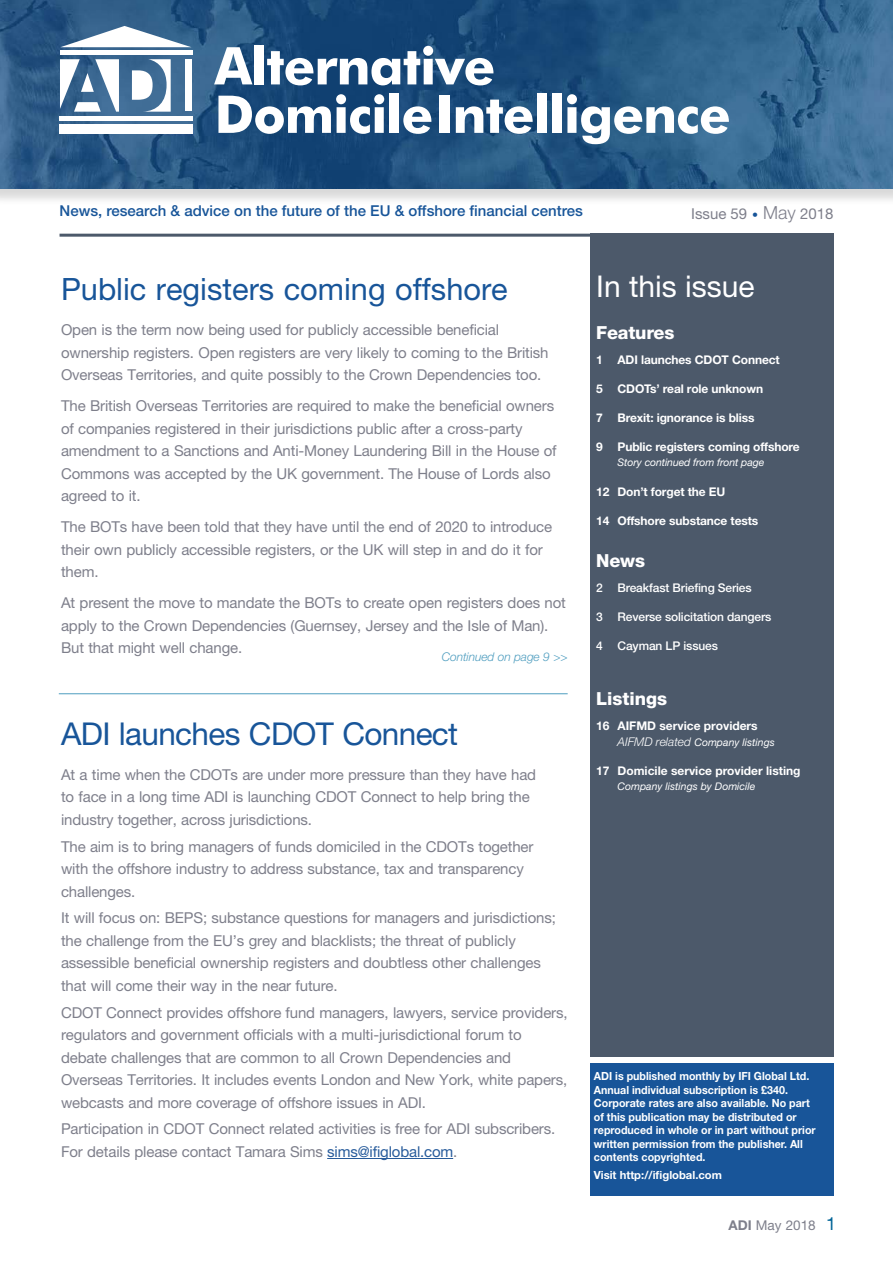
<style>
.page{position:relative;width:893px;height:1263px;background:#fff}
.page>*{position:absolute;margin:0;border:0;box-sizing:border-box;transform-origin:0 0}
.t1{font:700 52.05px/48.4px "Futura BT";letter-spacing:-.02em;color:#fff}
.t2{font:31.5px "Helvetica Neue";letter-spacing:-.02em;color:#185599}
.t3{font:30.75px "Helvetica Neue";color:#185599}
.t4{font:30px "Helvetica Neue";color:#fff}
.t5{font:700 29.25px "Futura BT";letter-spacing:-.02em;color:#fff}
.t6{font:800 18px "Helvetica Neue";letter-spacing:-.01em;color:#fff}
.t7{font:15px/22.5px "Helvetica Neue";letter-spacing:-.01em;color:#7e7f8b}
.t8{font:500 15px "Helvetica Neue";color:#185599}
.t9{font:13.5px "Helvetica Neue";color:#7e7f8b}
.t10{font:700 12px "Helvetica Neue";letter-spacing:-.01em;color:#fff}
.t11{font:500 12px "Helvetica Neue";letter-spacing:-.01em;color:#fff}
.t12{font:italic 300 12px "Helvetica Neue";letter-spacing:-.01em;color:#4e9dbf}
.t13{font:700 11.25px/13.5px "Helvetica Neue";color:#fff;scale:.95 1}
.t14{font:700 11.25px "Helvetica Neue";color:#fff}
.t15{font:italic 10.5px "Helvetica Neue";color:#fff}
.s1{font-weight:300;font-size:12px;color:#185599}
.s2{font-weight:300;font-size:18px}
.s3{color:#275b9b}
.s4{font-weight:300;font-size:12px}
.s5{font-weight:700}
.s6{font-size:18px;color:#006497}
</style>
<div class="page">
<hr style="left:60px;top:234px;width:773px;height:3px;background:#4c596a">
<div style="left:590px;top:234px;width:244px;height:823px;background:#4c596a"></div>
<div style="left:590px;top:1063px;width:243px;height:133px;background:#185599"></div>
<hr style="left:327px;top:1158px;width:126px;height:1px;background:#275b9b">
<div style="left:0;top:0;width:893px;height:205px;background:#000;opacity:.15"></div>
<img style="left:0;top:0;width:893px;height:188px">
<div style="left:60px;top:124px;width:133px;height:10px;background:#fff"></div>
<div style="left:60px;top:116px;width:133px;height:5px;background:#fff"></div>
<svg style="left:51px;top:23px;width:149px;height:89px"></svg>
<div style="left:185px;top:59px;width:7px;height:52px;background:#fff"></div>
<hr style="left:59px;top:693px;width:509px;height:1px;background:#4e9dbf">
<h1 class="t1" style="left:215px;top:41px;width:518px">Alternative<br>DomicileIntelligence</h1>
<h3 class="t5" style="left:145px;top:56px;width:292px">DomicileIntelligence</h3>
<p class="t8" style="left:60px;top:202px;width:525px">News, research &amp; advice on the future of the EU &amp; offshore financial centres</p>
<p class="t7" style="left:691px;top:202px;width:144px">Issue 59 <span class="s1">•</span> <span class="s2">May</span> 2018</p>
<h3 class="t3" style="left:61px;top:271px;width:448px">Public registers coming offshore</h3>
<p class="t7" style="left:61px;top:318px;width:489px">Open is the term now being used for publicly accessible beneficial ownership registers. Open registers are very likely to coming to the British<br>Overseas Territories, and quite possibly to the Crown Dependencies too.</p>
<p class="t7" style="left:61px;top:394px;width:497px">The British Overseas Territories are required to make the beneficial owners of companies registered in their jurisdictions public after a cross-party amendment to a Sanctions and Anti-Money Laundering Bill in the House of Commons was accepted by the UK government. The House of Lords also agreed to it.</p>
<p class="t7" style="left:61px;top:515px;width:493px">The BOTs have been told that they have until the end of 2020 to introduce their own publicly accessible registers, or the UK will step in and do it for them.</p>
<p class="t7" style="left:61px;top:592px;width:506px">At present the move to mandate the BOTs to create open registers does not apply to the Crown Dependencies (Guernsey, Jersey and the Isle of Man).<br>But that might well change.</p>
<p class="t12" style="left:442px;top:649px;width:127px">Continued on page 9 &gt;&gt;</p>
<h2 class="t2" style="left:61px;top:715px;width:399px">ADI launches CDOT Connect</h2>
<p class="t7" style="left:61px;top:763px;width:477px">At a time when the CDOTs are under more pressure than they have had to face in a long time ADI is launching CDOT Connect to help bring the industry together, across jurisdictions.</p>
<p class="t7" style="left:61px;top:835px;width:474px">The aim is to bring managers of funds domiciled in the CDOTs together with the offshore industry to address substance, tax and transparency challenges.</p>
<p class="t7" style="left:61px;top:907px;width:496px">It will focus on: BEPS; substance questions for managers and jurisdictions; the challenge from the EU’s grey and blacklists; the threat of publicly assessible beneficial ownership registers and doubtless other challenges that will come their way in the near future.</p>
<p class="t7" style="left:61px;top:1001px;width:508px">CDOT Connect provides offshore fund managers, lawyers, service providers, regulators and government officials with a multi-jurisdictional forum to debate challenges that are common to all Crown Dependencies and Overseas Territories. It includes events London and New York, white papers, webcasts and more coverage of offshore issues in ADI.</p>
<p class="t7" style="left:61px;top:1118px;width:496px">Participation in CDOT Connect related activities is free for ADI subscribers.<br>For details please contact Tamara Sims <span class="s3">sims@ifiglobal.com</span>.</p>
<h3 class="t4" style="left:596px;top:268px;width:160px">In this issue</h3>
<p class="t6" style="left:596px;top:321px;width:80px">Features</p>
<p class="t10" style="left:596px;top:352px;width:185px">1 ADI launches CDOT Connect</p>
<p class="t10" style="left:596px;top:381px;width:168px">5 CDOTs’ real role unknown</p>
<p class="t10" style="left:596px;top:410px;width:160px">7 Brexit: ignorance is bliss</p>
<p class="t10" style="left:596px;top:440px;width:205px">9 Public registers coming offshore</p>
<p class="t15" style="left:617px;top:456px;width:148px">Story continued from front page</p>
<p class="t10" style="left:596px;top:484px;width:131px">12 Don’t forget the EU</p>
<p class="t10" style="left:596px;top:513px;width:164px">14 Offshore substance tests</p>
<p class="t6" style="left:596px;top:550px;width:50px">News</p>
<p class="t11" style="left:596px;top:580px;width:157px">2 Breakfast Briefi ng Series</p>
<p class="t11" style="left:596px;top:610px;width:177px">3 Reverse solicitation dangers</p>
<p class="t11" style="left:596px;top:639px;width:123px">4 Cayman LP issues</p>
<p class="t6" style="left:596px;top:687px;width:73px">Listings</p>
<p class="t10" style="left:596px;top:718px;width:163px">16 AIFMD service providers</p>
<p class="t15" style="left:617px;top:736px;width:159px"><span class="s4">AIFMD related</span> Company listings</p>
<p class="t10" style="left:596px;top:764px;width:206px">17 Domicile service provider listing</p>
<p class="t15" style="left:617px;top:780px;width:140px">Company listings by Domicile</p>
<p class="t13" style="left:594px;top:1069px;width:235px">ADI is published monthly by IFI Global Ltd.<br>Annual individual subscription is £340.<br>Corporate rates are also available. No part of this publication may be distributed or reproduced in whole or in part without prior written permission from the publisher. All contents copyrighted.</p>
<p class="t14" style="left:594px;top:1168px;width:130px">Visit http://ifiglobal.com</p>
<p class="t9" style="left:728px;top:1217px;width:109px"><span class="s5">ADI</span> May 2018 <span class="s6">1</span></p>
</div>
